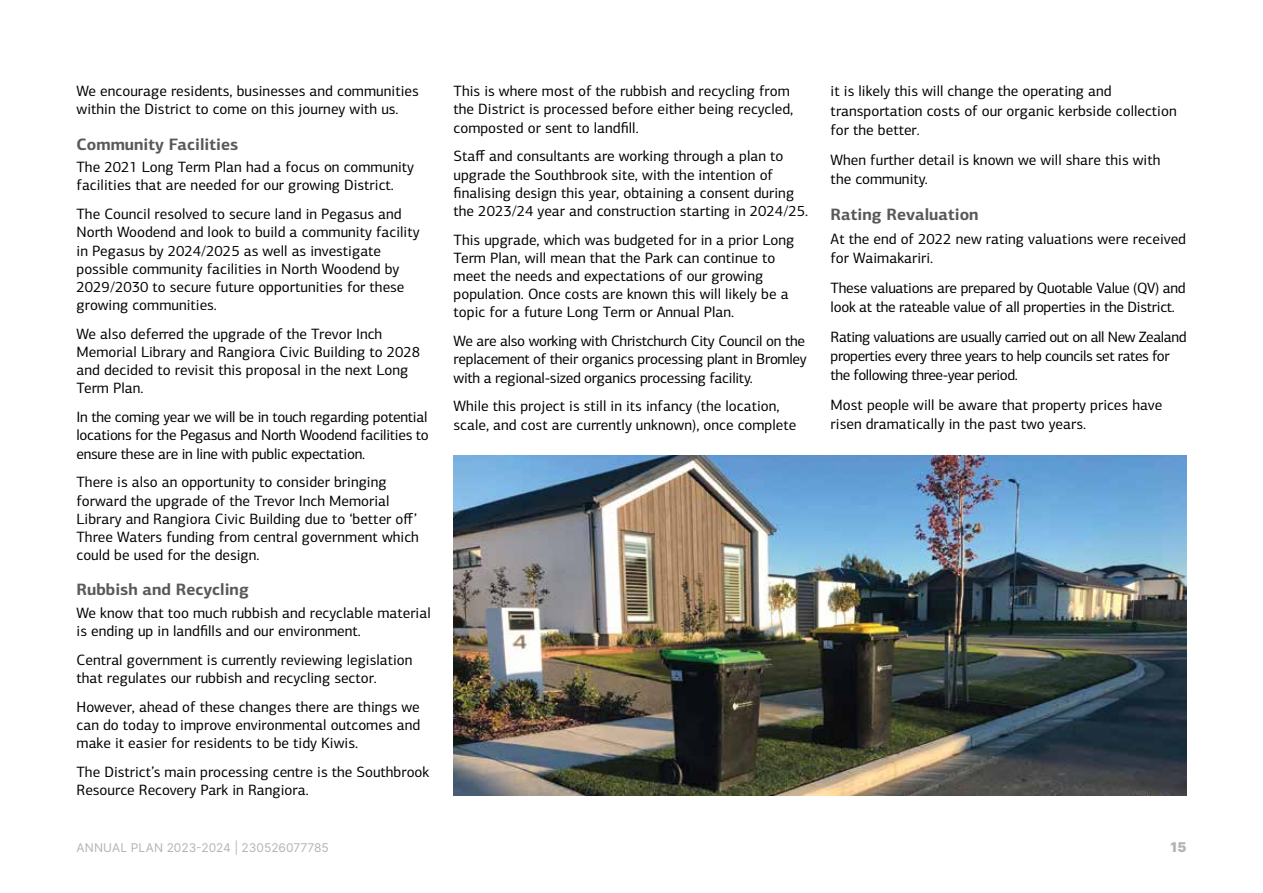
<style>
.page{position:relative;width:1263px;height:893px;background:#fff}
.page>*{position:absolute;margin:0;border:0;box-sizing:border-box;transform-origin:0 0}
.t1{font:700 16.5px "PF Centro Sans Pro";color:#58595b}
.t2{font:15px/18.1px "PF Centro Sans Pro";color:#000}
.t3{font:15px/19.2px "PF Centro Sans Pro";letter-spacing:-.03em;color:#000}
.t4{font:15px/19.2px "PF Centro Sans Pro";letter-spacing:-.02em;color:#000}
.t5{font:900 13.5px "Inter";color:#b1b4b6}
.t6{font:12px "Inter";color:#b1b4b6}
</style>
<div class="page">
<img style="left:454px;top:455px;width:733px;height:340px">
<p class="t2" style="left:77px;top:82px;width:344px">We encourage residents, businesses and communities within the District to come on this journey with us.</p>
<p class="t1" style="left:77px;top:134px;width:163px">Community Facilities</p>
<p class="t2" style="left:77px;top:158px;width:339px">The 2021 Long Term Plan had a focus on community facilities that are needed for our growing District.</p>
<p class="t2" style="left:77px;top:205px;width:345px">The Council resolved to secure land in Pegasus and North Woodend and look to build a community facility in Pegasus by 2024/2025 as well as investigate possible community facilities in North Woodend by 2029/2030 to secure future opportunities for these growing communities.</p>
<p class="t2" style="left:77px;top:325px;width:345px">We also deferred the upgrade of the Trevor Inch Memorial Library and Rangiora Civic Building to 2028 and decided to revisit this proposal in the next Long Term Plan.</p>
<p class="t2" style="left:77px;top:408px;width:354px;text-align:justify">In the coming year we will be in touch regarding potential locations for the Pegasus and North Woodend facilities to ensure these are in line with public expectation.</p>
<p class="t2" style="left:77px;top:473px;width:344px">There is also an opportunity to consider bringing forward the upgrade of the Trevor Inch Memorial Library and Rangiora Civic Building due to ‘better off’ Three Waters funding from central government which could be used for the design.</p>
<p class="t1" style="left:77px;top:579px;width:174px">Rubbish and Recycling</p>
<p class="t2" style="left:77px;top:604px;width:356px">We know that too much rubbish and recyclable material is ending up in landfills and our environment.</p>
<p class="t2" style="left:77px;top:651px;width:338px">Central government is currently reviewing legislation that regulates our rubbish and recycling sector.</p>
<p class="t2" style="left:77px;top:698px;width:345px;text-align:justify">However, ahead of these changes there are things we can do today to improve environmental outcomes and make it easier for residents to be tidy Kiwis.</p>
<p class="t2" style="left:77px;top:763px;width:354px">The District’s main processing centre is the Southbrook<br>Resource Recovery Park in Rangiora.</p>
<p class="t2" style="left:454px;top:82px;width:341px">This is where most of the rubbish and recycling from the District is processed before either being recycled, composted or sent to landfill.</p>
<p class="t2" style="left:454px;top:147px;width:356px">Staff and consultants are working through a plan to upgrade the Southbrook site, with the intention of finalising design this year, obtaining a consent during the 2023/24 year and construction starting in 2024/25.</p>
<p class="t2" style="left:454px;top:231px;width:342px">This upgrade, which was budgeted for in a prior Long Term Plan, will mean that the Park can continue to meet the needs and expectations of our growing population. Once costs are known this will likely be a topic for a future Long Term or Annual Plan.</p>
<p class="t2" style="left:454px;top:332px;width:355px;text-align:justify">We are also working with Christchurch City Council on the replacement of their organics processing plant in Bromley with a regional-sized organics processing facility.</p>
<p class="t2" style="left:454px;top:397px;width:344px">While this project is still in its infancy (the location, scale, and cost are currently unknown), once complete</p>
<p class="t2" style="left:831px;top:82px;width:348px;line-height:19.2px">it is likely this will change the operating and transportation costs of our organic kerbside collection for the better.</p>
<p class="t2" style="left:831px;top:150px;width:331px;line-height:19.2px">When further detail is known we will share this with the community.</p>
<p class="t1" style="left:831px;top:204px;width:149px">Rating Revaluation</p>
<p class="t2" style="left:831px;top:229px;width:357px;line-height:19.2px">At the end of 2022 new rating valuations were received for Waimakariri.</p>
<p class="t4" style="left:831px;top:278px;width:357px">These valuations are prepared by Quotable Value (QV) and look at the rateable value of all properties in the District.</p>
<p class="t3" style="left:831px;top:327px;width:357px">Rating valuations are usually carried out on all New Zealand properties every three years to help councils set rates for the following three-year period.</p>
<p class="t2" style="left:831px;top:396px;width:333px;line-height:19.2px">Most people will be aware that property prices have risen dramatically in the past two years.</p>
<p class="t6" style="left:77px;top:839px;width:254px">ANNUAL PLAN 2023-2024 | 230526077785</p>
<p class="t5" style="left:1170px;top:837px;width:17px">15</p>
</div>
